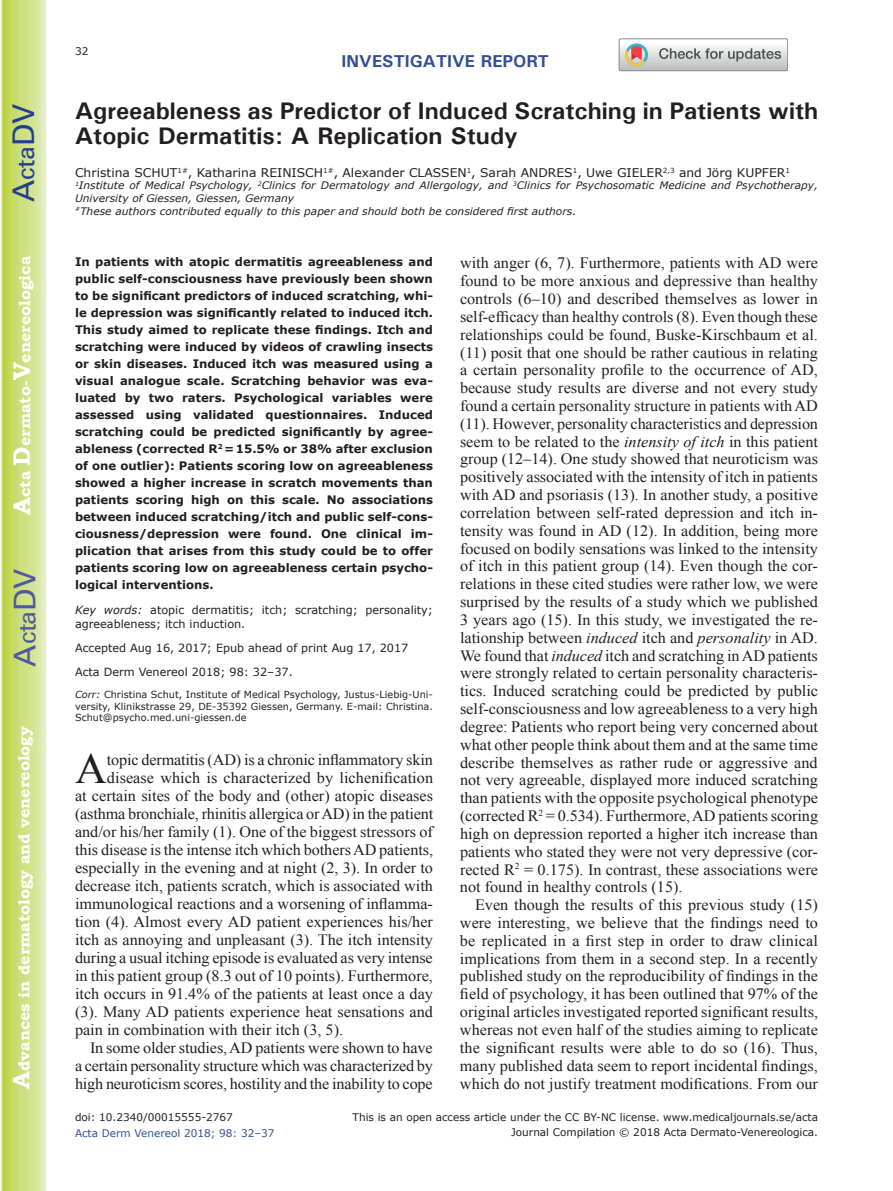
<style>
.page{position:relative;width:893px;height:1191px;background:#fff}
.page>*{position:absolute;margin:0;border:0;box-sizing:border-box;transform-origin:0 0}
.t1{font:42.9px "Times New Roman";color:#231f20}
.t2{font:30px "Univers";color:#4d5a9e}
.t3{font:30px "Univers";color:#253f8e}
.t4{font:700 24px/25.5px "Univers";color:#231f20}
.t5{font:700 17.25px "Univers";color:#324f95}
.t6{font:15.75px/17.9px "Times New Roman";color:#231f20;text-align:justify}
.t7{font:700 15.75px "Bookman Old Style";color:#fff}
.t8{font:12px "Verdana";color:#231f20}
.t9{font:700 11.7px/17px "Verdana";color:#231f20;text-align:justify}
.t10{font:11.25px/13.5px "Verdana";color:#231f20}
.t11{font:10.5px "Verdana";color:#231f20}
.t12{font:10.5px "Verdana";color:#324f95}
.t13{font:italic 10.35px/12.8px "Verdana";color:#231f20}
.t14{font:9.75px/11.7px "Verdana";color:#231f20;text-align:justify}
.s1{font-size:24px}
.s2{font-style:italic}
</style>
<div class="page">
<svg style="left:1px;top:0;width:45px;height:1191px;background:#cfe084"></svg>
<svg style="left:619px;top:39px;width:169px;height:32px"></svg>
<h2 class="t3" style="left:6px;top:202px;width:100px;rotate:-90deg">A<span class="s1">cta</span>DV</h2>
<p class="t7" style="left:15px;top:515px;width:260px;rotate:-90deg"><span class="s1">A</span>cta <span class="s1">D</span>ermato-<span class="s1">V</span>enereologica</p>
<h2 class="t2" style="left:7px;top:666px;width:100px;rotate:-90deg">A<span class="s1">cta</span>DV</h2>
<p class="t7" style="left:15px;top:1088px;width:364px;rotate:-90deg"><span class="s1">A</span>dvances in dermatology and venereology</p>
<p class="t11" style="left:75px;top:44px;width:15px">32</p>
<p class="t5" style="left:342px;top:50px;width:209px">INVESTIGATIVE REPORT</p>
<h3 class="t4" style="left:75px;top:97px;width:745px">Agreeableness as Predictor of Induced Scratching in Patients with<br>Atopic Dermatitis: A Replication Study</h3>
<p class="t8" style="left:75px;top:164px;width:716px">Christina SCHUT<sup>1#</sup>, Katharina REINISCH<sup>1#</sup>, Alexander CLASSEN<sup>1</sup>, Sarah ANDRES<sup>1</sup>, Uwe GIELER<sup>2,3</sup> and Jörg KUPFER<sup>1</sup></p>
<p class="t13" style="left:75px;top:179px;width:744px"><sup>1</sup>Institute of Medical Psychology, <sup>2</sup>Clinics for Dermatology and Allergology, and <sup>3</sup>Clinics for Psychosomatic Medicine and Psychotherapy,<br>University of Giessen, Giessen, Germany<br><sup>#</sup>These authors contributed equally to this paper and should both be considered first authors.</p>
<p class="t9" style="left:75px;top:253px;width:359px">In patients with atopic dermatitis agreeableness and public self-consciousness have previously been shown to be significant predictors of induced scratching, whi&shy;le depression was significantly related to induced itch.<br>This study aimed to replicate these findings. Itch and scratching were induced by videos of crawling insects or skin diseases. Induced itch was measured using a visual analogue scale. Scratching behavior was eva&shy;luated by two raters. Psychological variables were assessed using validated questionnaires. Induced scratching could be predicted significantly by agree&shy;ableness (corrected R<sup>2</sup> =15.5% or 38% after exclusion of one outlier): Patients scoring low on agreeableness showed a higher increase in scratch movements than patients scoring high on this scale. No associations between induced scratching/itch and public self-cons&shy;ciousness/depression were found. One clinical im&shy;plication that arises from this study could be to offer patients scoring low on agreeableness certain psycho&shy;logical interventions.</p>
<p class="t10" style="left:75px;top:603px;width:359px"><span class="s2">Key words:</span> atopic dermatitis; itch; scratching; personality; agreeableness; itch induction.</p>
<p class="t10" style="left:75px;top:635px;width:335px;line-height:24px">Accepted Aug 16, 2017; Epub ahead of print Aug 17, 2017<br>Acta Derm Venereol 2018; 98: 32–37.</p>
<p class="t14" style="left:75px;top:688px;width:359px"><span class="s2">Corr:</span> Christina Schut, Institute of Medical Psychology, Justus-Liebig-Uni&shy;versity, Klinikstrasse 29, DE-35392 Giessen, Germany. E-mail: Christina.<br>Schut@psycho.med.uni-giessen.de</p>
<h1 class="t1" style="left:75px;top:739px;width:33px">A</h1>
<p class="t6" style="left:107px;top:750px;width:327px">topic dermatitis (AD) is a chronic inflammatory skin</p>
<p class="t6" style="left:107px;top:768px;width:328px">disease which is characterized by lichenification</p>
<p class="t6" style="left:75px;top:786px;width:359px">at certain sites of the body and (other) atopic diseases</p>
<p class="t6" style="left:75px;top:804px;width:360px">(asthma bronchiale, rhinitis allergica or AD) in the patient</p>
<p class="t6" style="left:75px;top:822px;width:359px">and/or his/her family (1). One of the biggest stressors of</p>
<p class="t6" style="left:75px;top:840px;width:360px">this disease is the intense itch which bothers AD patients,</p>
<p class="t6" style="left:75px;top:858px;width:360px">especially in the evening and at night (2, 3). In order to</p>
<p class="t6" style="left:75px;top:876px;width:360px">decrease itch, patients scratch, which is associated with</p>
<p class="t6" style="left:75px;top:894px;width:359px">immunological reactions and a worsening of inflamma-</p>
<p class="t6" style="left:75px;top:912px;width:359px">tion (4). Almost every AD patient experiences his/her</p>
<p class="t6" style="left:75px;top:930px;width:360px">itch as annoying and unpleasant (3). The itch intensity</p>
<p class="t6" style="left:75px;top:948px;width:359px">during a usual itching episode is evaluated as very intense</p>
<p class="t6" style="left:75px;top:966px;width:359px">in this patient group (8.3 out of 10 points). Furthermore,</p>
<p class="t6" style="left:75px;top:984px;width:360px">itch occurs in 91.4% of the patients at least once a day</p>
<p class="t6" style="left:75px;top:1002px;width:359px">(3). Many AD patients experience heat sensations and</p>
<p class="t6" style="left:75px;top:1020px;width:270px">pain in combination with their itch (3, 5).</p>
<p class="t6" style="left:90px;top:1038px;width:344px">In some older studies, AD patients were shown to have</p>
<p class="t6" style="left:75px;top:1056px;width:359px">a certain personality structure which was characterized by</p>
<p class="t6" style="left:75px;top:1074px;width:359px">high neuroticism scores, hostility and the inability to cope</p>
<p class="t6" style="left:460px;top:254px;width:360px">with anger (6, 7). Furthermore, patients with AD were found to be more anxious and depressive than healthy controls (6–10) and described themselves as lower in self-efficacy than healthy controls (8). Even though these relationships could be found, Buske-Kirschbaum et al. (11) posit that one should be rather cautious in relating a certain personality profile to the occurrence of AD, because study results are diverse and not every study found a certain personality structure in patients with AD (11). However, personality characteristics and depression seem to be related to the <span class="s2">intensity of itch</span> in this patient group (12–14). One study showed that neuroticism was positively associated with the intensity of itch in patients with AD and psoriasis (13). In another study, a positive correlation between self-rated depression and itch in&shy;tensity was found in AD (12). In addition, being more focused on bodily sensations was linked to the intensity of itch in this patient group (14). Even though the cor&shy;relations in these cited studies were rather low, we were surprised by the results of a study which we published 3 years ago (15). In this study, we investigated the re&shy;lationship between <span class="s2">induced</span> itch and <span class="s2">personality</span> in AD.<br>We found that <span class="s2">induced</span> itch and scratching in AD patients were strongly related to certain personality characteris&shy;tics. Induced scratching could be predicted by public self-consciousness and low agreeableness to a very high degree: Patients who report being very concerned about what other people think about them and at the same time describe themselves as rather rude or aggressive and not very agreeable, displayed more induced scratching than patients with the opposite psychological phenotype (corrected R<sup>2</sup> = 0.534). Furthermore, AD patients scoring high on depression reported a higher itch increase than patients who stated they were not very depressive (cor&shy;rected R<sup>2</sup> = 0.175). In contrast, these associations were not found in healthy controls (15).</p>
<p class="t6" style="left:460px;top:895px;width:360px;text-indent:15px">Even though the results of this previous study (15) were interesting, we believe that the findings need to be replicated in a first step in order to draw clinical implications from them in a second step. In a recently published study on the reproducibility of findings in the field of psychology, it has been outlined that 97% of the original articles investigated reported significant results, whereas not even half of the studies aiming to replicate the significant results were able to do so (16). Thus, many published data seem to report incidental findings, which do not justify treatment modifications. From our</p>
<p class="t11" style="left:75px;top:1109px;width:159px">doi: 10.2340/00015555-2767</p>
<p class="t12" style="left:75px;top:1125px;width:201px">Acta Derm Venereol 2018; 98: 32–37</p>
<p class="t11" style="left:353px;top:1109px;width:467px">This is an open access article under the CC BY-NC license. www.medicaljournals.se/acta</p>
<p class="t11" style="left:511px;top:1125px;width:308px">Journal Compilation © 2018 Acta Dermato-Venereologica.</p>
</div>
